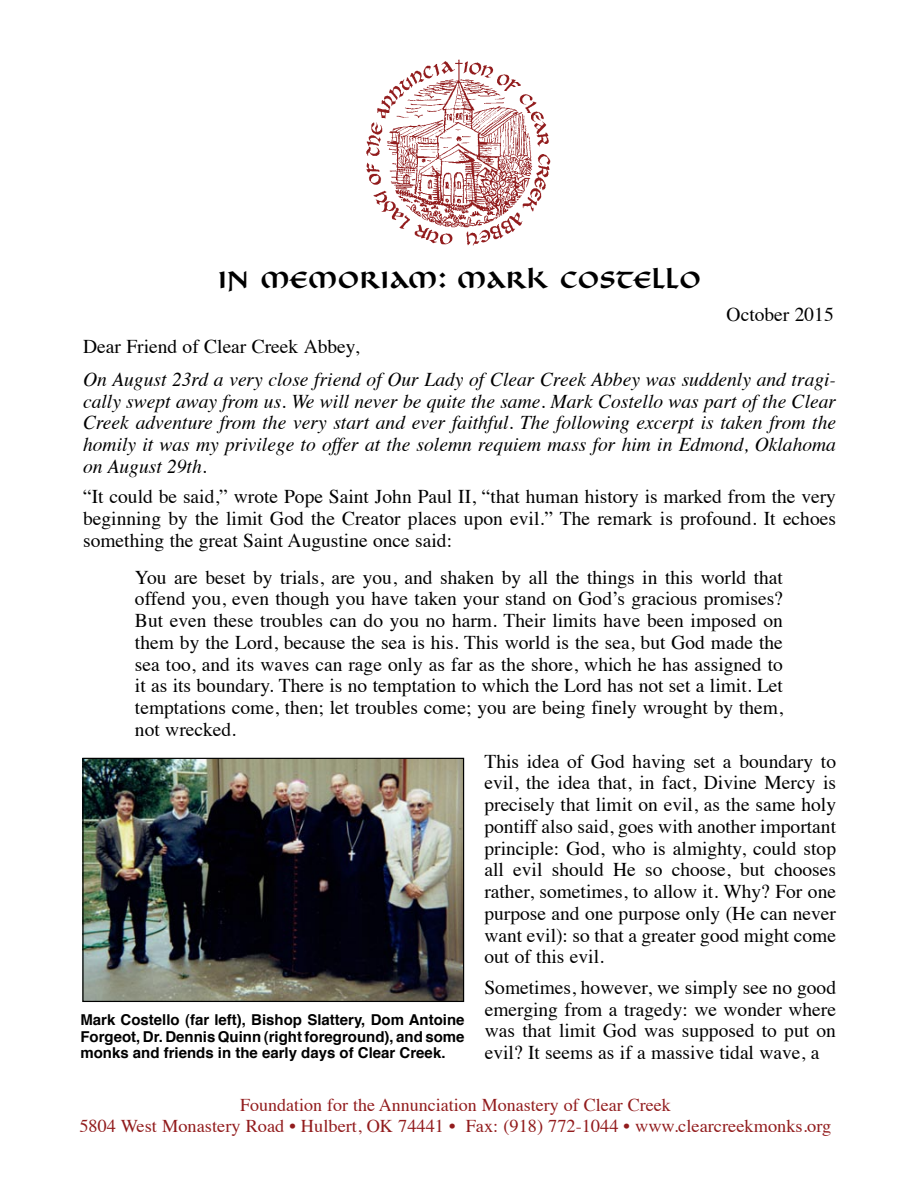
<style>
.page{position:relative;width:918px;height:1188px;background:#fff}
.page>*{position:absolute;margin:0;border:0;box-sizing:border-box;transform-origin:0 0}
.t1{font:700 27px "Benedikt";color:#000}
.t2{font:19.5px/21.8px "Times";color:#000;text-align:justify}
.t3{font:italic 19.5px/21.8px "Times";color:#000;text-align:justify}
.t4{font:18px "Times";color:#921c1d}
.t5{font:700 15px/16.5px "Helvetica";color:#000;text-align:justify}
</style>
<div class="page">
<img style="left:366px;top:59px;width:185px;height:187px">
<img style="left:84px;top:760px;width:378px;height:240px">
<div style="left:82px;top:758px;width:382px;height:244px;border:1px solid #000"></div>
<p class="t1" style="left:218px;top:266px;width:485px">IN MEMORIAM: MARK COSTELLO</p>
<p class="t2" style="left:727px;top:302px;width:109px">October 2015</p>
<p class="t2" style="left:83px;top:334px;width:278px">Dear Friend of Clear Creek Abbey,</p>
<p class="t3" style="left:83px;top:367px;width:754px">On August 23rd a very close friend of Our Lady of Clear Creek Abbey was suddenly and tragi&shy;cally swept away from us. We will never be quite the same. Mark Costello was part of the Clear Creek adventure from the very start and ever faithful. The following excerpt is taken from the homily it was my privilege to offer at the solemn requiem mass for him in Edmond, Oklahoma on August 29th.</p>
<p class="t2" style="left:83px;top:484px;width:754px">“It could be said,” wrote Pope Saint John Paul II, “that human history is marked from the very beginning by the limit God the Creator places upon evil.” The remark is profound. It echoes something the great Saint Augustine once said:</p>
<p class="t2" style="left:135px;top:565px;width:650px">You are beset by trials, are you, and shaken by all the things in this world that offend you, even though you have taken your stand on God’s gracious promises?<br>But even these troubles can do you no harm. Their limits have been imposed on them by the Lord, because the sea is his. This world is the sea, but God made the sea too, and its waves can rage only as far as the shore, which he has assigned to it as its boundary. There is no temptation to which the Lord has not set a limit. Let temptations come, then; let troubles come; you are being finely wrought by them, not wrecked.</p>
<p class="t5" style="left:80px;top:1012px;width:386px">Mark Costello (far left), Bishop Slattery, Dom Antoine Forgeot, Dr. Dennis Quinn (right foreground), and some monks and friends in the early days of Clear Creek.</p>
<p class="t2" style="left:484px;top:749px;width:353px">This idea of God having set a boundary to evil, the idea that, in fact, Divine Mercy is precisely that limit on evil, as the same holy pontiff also said, goes with another important principle: God, who is almighty, could stop all evil should He so choose, but chooses rather, sometimes, to allow it. Why? For one purpose and one purpose only (He can never want evil): so that a greater good might come out of this evil.</p>
<p class="t2" style="left:484px;top:975px;width:353px">Sometimes, however, we simply see no good emerging from a tragedy: we wonder where was that limit God was supposed to put on evil? It seems as if a massive tidal wave, a</p>
<p class="t4" style="left:240px;top:1089px;width:432px">Foundation for the Annunciation Monastery of Clear Creek</p>
<p class="t4" style="left:79px;top:1110px;width:754px">5804 West Monastery Road • Hulbert, OK 74441 • Fax: (918) 772-1044 • www.clearcreekmonks.org</p>
</div>
